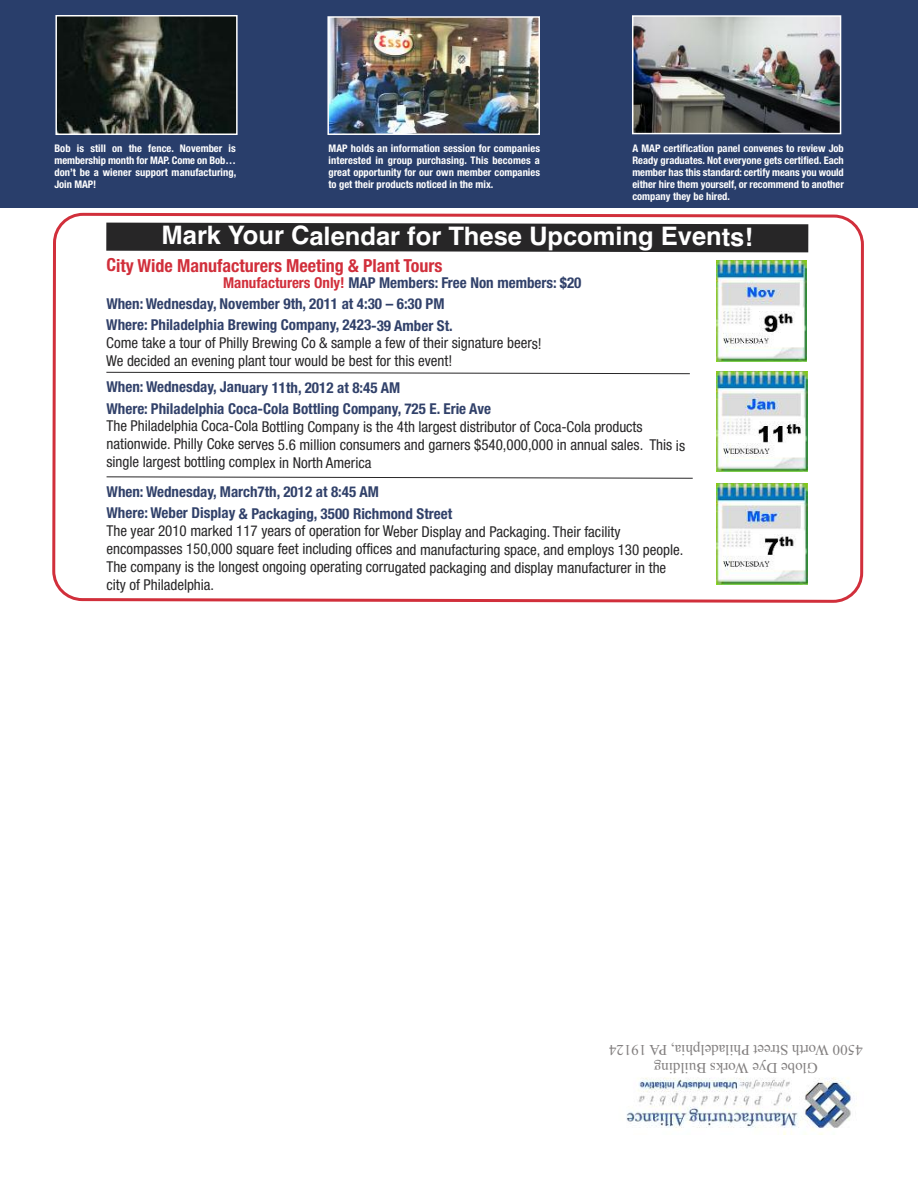
<style>
.page{position:relative;width:918px;height:1188px;background:#fff}
.page>*{position:absolute;margin:0;border:0;box-sizing:border-box;transform-origin:0 0}
.t1{font:700 25.5px "Helvetica";letter-spacing:-.005em;color:#fff}
.t2{font:700 condensed 18px "Helvetica Neue";letter-spacing:-.005em;color:#d12f3b}
.t3{font:condensed 15px/17.9px "Helvetica Neue";letter-spacing:-.005em;color:#272627}
.t4{font:700 condensed 15px/21.1px "Helvetica Neue";letter-spacing:-.005em;color:#31416a}
.t5{font:15px/18px "Times New Roman";color:#838080;text-align:center}
.t6{font:700 condensed 10.5px/12px "Helvetica Neue";color:#fff;text-align:justify}
.s1{color:#d12f3b}
</style>
<div class="page">
<div style="left:0;top:0;width:918px;height:207px;background:#293e6b"></div>
<img style="left:58px;top:18px;width:177px;height:114px">
<div style="left:55px;top:15px;width:183px;height:120px;border:2px solid #fff"></div>
<img style="left:330px;top:19px;width:207px;height:113px">
<div style="left:327px;top:16px;width:213px;height:119px;border:2px solid #fff"></div>
<img style="left:635px;top:18px;width:203px;height:113px">
<div style="left:632px;top:15px;width:209px;height:119px;border:2px solid #fff"></div>
<img style="left:626px;top:1077px;width:226px;height:57px">
<svg style="left:52px;top:213px;width:812px;height:390px"></svg>
<svg style="left:106px;top:372px;width:585px;height:2px"></svg>
<div style="left:715px;top:261px;width:93px;height:100px;background:#fff"></div>
<img style="left:716px;top:261px;width:91px;height:100px">
<svg style="left:106px;top:476px;width:587px;height:3px"></svg>
<svg style="left:715px;top:371px;width:93px;height:101px"></svg>
<img style="left:717px;top:371px;width:90px;height:101px">
<svg style="left:715px;top:484px;width:93px;height:100px"></svg>
<img style="left:716px;top:484px;width:91px;height:100px">
<svg style="left:106px;top:254px;width:592px;height:118px"></svg>
<svg style="left:106px;top:378px;width:592px;height:98px"></svg>
<div style="left:106px;top:223px;width:702px;height:29px;background:#272627"></div>
<p class="t6" style="left:54px;top:142px;width:183px">Bob is still on the fence. November is membership month for MAP. Come on Bob… don’t be a wiener support manufacturing, Join MAP!</p>
<p class="t6" style="left:328px;top:142px;width:213px">MAP holds an information session for companies interested in group purchasing. This becomes a great opportunity for our own member companies to get their products noticed in the mix.</p>
<p class="t6" style="left:632px;top:142px;width:213px">A MAP certification panel convenes to review Job Ready graduates. Not everyone gets certified. Each member has this standard: certify means you would either hire them yourself, or recommend to another company they be hired.</p>
<h1 class="t1" style="left:162px;top:221px;width:593px">Mark Your Calendar for These Upcoming Events!</h1>
<p class="t2" style="left:106px;top:255px;width:338px">City Wide Manufacturers Meeting &amp; Plant Tours</p>
<p class="t4" style="left:106px;top:272px;width:477px;text-indent:117px"><span class="s1">Manufacturers Only!</span> MAP Members: Free Non members: $20<br>When: Wednesday, November 9th, 2011 at 4:30 – 6:30 PM<br>Where: Philadelphia Brewing Company, 2423-39 Amber St.</p>
<p class="t3" style="left:106px;top:335px;width:437px">Come take a tour of Philly Brewing Co &amp; sample a few of their signature beers!<br>We decided an evening plant tour would be best for this event!</p>
<p class="t4" style="left:107px;top:376px;width:386px">When: Wednesday, January 11th, 2012 at 8:45 AM<br>Where: Philadelphia Coca-Cola Bottling Company, 725 E. Erie Ave</p>
<p class="t3" style="left:106px;top:419px;width:580px">The Philadelphia Coca-Cola Bottling Company is the 4th largest distributor of Coca-Cola products nationwide. Philly Coke serves 5.6 million consumers and garners $540,000,000 in annual sales. This is single largest bottling complex in North America</p>
<p class="t4" style="left:107px;top:481px;width:347px">When: Wednesday, March7th, 2012 at 8:45 AM<br>Where: Weber Display &amp; Packaging, 3500 Richmond Street</p>
<p class="t3" style="left:106px;top:524px;width:578px">The year 2010 marked 117 years of operation for Weber Display and Packaging. Their facility encompasses 150,000 square feet including offices and manufacturing space, and employs 130 people.<br>The company is the longest ongoing operating corrugated packaging and display manufacturer in the city of Philadelphia.</p>
<p class="t5" style="left:863px;top:1077px;width:255px;rotate:-180deg">G ebo l D ey W skro B gnidl iu<br>0054 W h t r o AP, a i hp l eda l i hPt ee r t S 42191</p>
</div>
